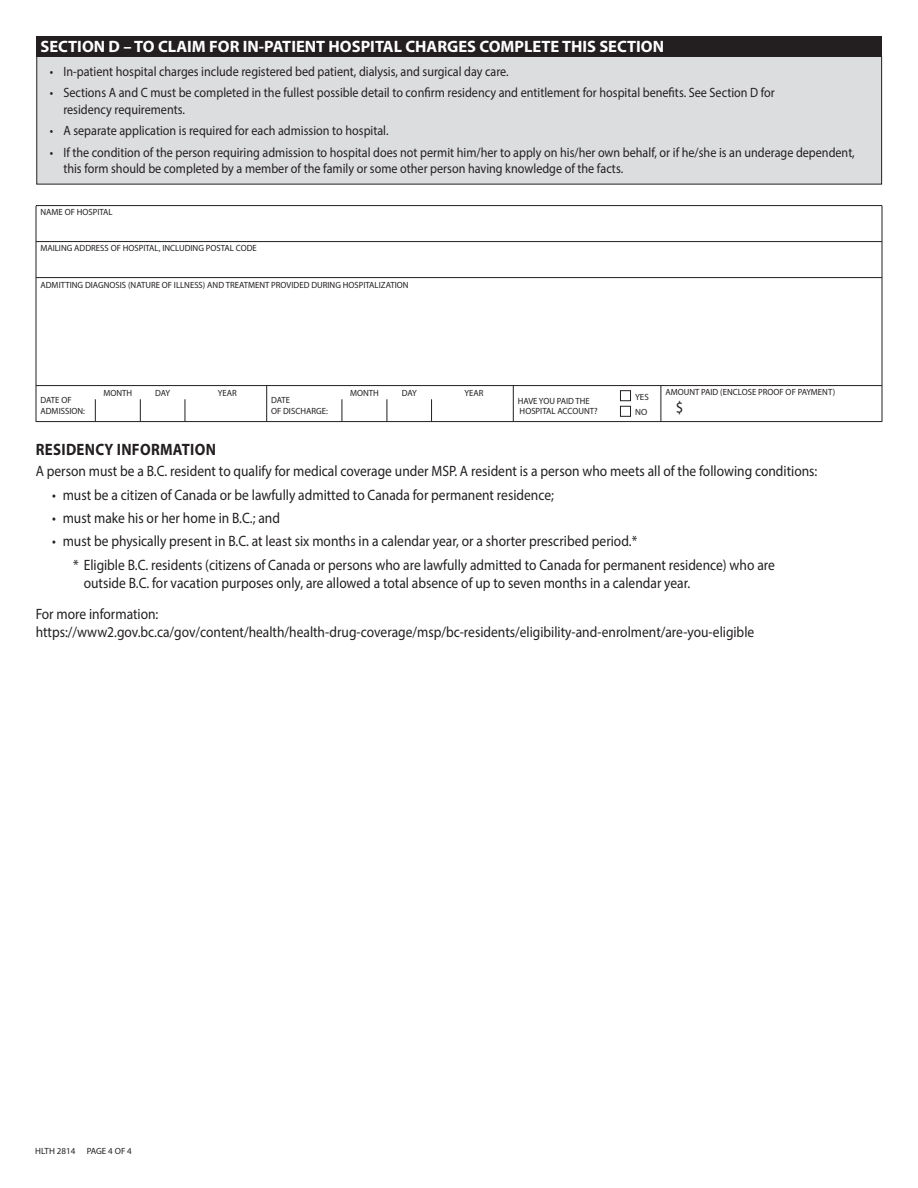
<style>
.page{position:relative;width:918px;height:1188px;background:#fff}
.page>*{position:absolute;margin:0;border:0;box-sizing:border-box;transform-origin:0 0}
.t1{font:700 16.5px "Myriad Pro";color:#fff}
.t2{font:700 16.5px "Myriad Pro";letter-spacing:.02em;color:#231f20;scale:.9 1}
.t3{font:16.5px "Myriad Pro";color:#231f20;scale:.9 1}
.t4{font:15px/18px "Myriad Pro";color:#231f20;scale:.9 1}
.t5{font:13.5px/16.2px "Myriad Pro";color:#231f20;scale:.9 1}
.t6{font:9px/10.8px "Myriad Pro";color:#231f20}
</style>
<div class="page">
<div style="left:37px;top:56px;width:845px;height:128px;background:#dcdddf"></div>
<div style="left:36px;top:36px;width:846px;height:21px;background:#231f20"></div>
<hr style="left:36px;top:205px;width:846px;height:1px;background:#231f20">
<hr style="left:36px;top:241px;width:846px;height:1px;background:#231f20">
<hr style="left:36px;top:277px;width:846px;height:1px;background:#231f20">
<hr style="left:36px;top:385px;width:846px;height:1px;background:#231f20">
<hr style="left:36px;top:421px;width:846px;height:1px;background:#231f20">
<svg style="left:342px;top:399px;width:1px;height:23px"></svg>
<svg style="left:387px;top:399px;width:1px;height:23px"></svg>
<svg style="left:431px;top:399px;width:1px;height:22px"></svg>
<hr style="left:513px;top:386px;width:1px;height:36px;background:#231f20">
<svg style="left:95px;top:399px;width:1px;height:22px"></svg>
<svg style="left:140px;top:399px;width:1px;height:22px"></svg>
<svg style="left:185px;top:399px;width:1px;height:22px"></svg>
<hr style="left:266px;top:386px;width:1px;height:36px;background:#231f20">
<div style="left:620px;top:390px;width:11px;height:11px;border:1px solid #231f20"></div>
<div style="left:620px;top:406px;width:11px;height:11px;border:1px solid #231f20"></div>
<hr style="left:36px;top:206px;width:1px;height:216px;background:#231f20">
<hr style="left:882px;top:206px;width:1px;height:216px;background:#231f20">
<hr style="left:661px;top:386px;width:1px;height:36px;background:#231f20">
<p class="t1" style="left:40px;top:36px;width:625px">SECTION D – TO CLAIM FOR IN-PATIENT HOSPITAL CHARGES COMPLETE THIS SECTION</p>
<p class="t5" style="left:50px;top:63px;width:511px">• In-patient hospital charges include registered bed patient, dialysis, and surgical day care.</p>
<p class="t5" style="left:63px;top:85px;width:792px;text-indent:-14px">• Sections A and C must be completed in the fullest possible detail to confirm residency and entitlement for hospital benefits. See Section D for residency requirements.</p>
<p class="t5" style="left:50px;top:122px;width:378px">• A separate application is required for each admission to hospital.</p>
<p class="t5" style="left:63px;top:144px;width:881px;text-indent:-14px">• If the condition of the person requiring admission to hospital does not permit him/her to apply on his/her own behalf, or if he/she is an underage dependent, this form should be completed by a member of the family or some other person having knowledge of the facts.</p>
<p class="t6" style="left:40px;top:207px;width:74px">NAME OF HOSPITAL</p>
<p class="t6" style="left:40px;top:243px;width:218px">MAILING ADDRESS OF HOSPITAL, INCLUDING POSTAL CODE</p>
<p class="t6" style="left:40px;top:279px;width:370px">ADMITTING DIAGNOSIS (NATURE OF ILLNESS) AND TREATMENT PROVIDED DURING HOSPITALIZATION</p>
<p class="t6" style="left:40px;top:394px;width:33px">DATE OF</p>
<p class="t6" style="left:40px;top:405px;width:46px">ADMISSION:</p>
<p class="t6" style="left:103px;top:387px;width:30px">MONTH</p>
<p class="t6" style="left:155px;top:387px;width:17px">DAY</p>
<p class="t6" style="left:218px;top:387px;width:20px">YEAR</p>
<p class="t6" style="left:271px;top:394px;width:20px">DATE</p>
<p class="t6" style="left:271px;top:405px;width:58px">OF DISCHARGE:</p>
<p class="t6" style="left:350px;top:387px;width:30px">MONTH</p>
<p class="t6" style="left:402px;top:387px;width:17px">DAY</p>
<p class="t6" style="left:464px;top:387px;width:20px">YEAR</p>
<p class="t6" style="left:518px;top:395px;width:81px">HAVE YOU PAID THE<br>HOSPITAL ACCOUNT?</p>
<p class="t6" style="left:635px;top:391px;width:15px">YES</p>
<p class="t6" style="left:635px;top:407px;width:14px">NO</p>
<p class="t6" style="left:665px;top:387px;width:171px">AMOUNT PAID (ENCLOSE PROOF OF PAYMENT)</p>
<p class="t3" style="left:676px;top:397px;width:10px">$</p>
<p class="t2" style="left:36px;top:439px;width:202px">RESIDENCY INFORMATION</p>
<p class="t4" style="left:36px;top:462px;width:870px">A person must be a B.C. resident to qualify for medical coverage under MSP. A resident is a person who meets all of the following conditions:</p>
<p class="t4" style="left:52px;top:485px;width:559px">• must be a citizen of Canada or be lawfully admitted to Canada for permanent residence;</p>
<p class="t4" style="left:52px;top:509px;width:255px">• must make his or her home in B.C.; and</p>
<p class="t4" style="left:52px;top:532px;width:652px">• must be physically present in B.C. at least six months in a calendar year, or a shorter prescribed period.*</p>
<p class="t4" style="left:84px;top:556px;width:770px;text-indent:-10px">* Eligible B.C. residents (citizens of Canada or persons who are lawfully admitted to Canada for permanent residence) who are outside B.C. for vacation purposes only, are allowed a total absence of up to seven months in a calendar year.</p>
<p class="t4" style="left:36px;top:605px;width:138px">For more information:</p>
<p class="t4" style="left:36px;top:623px;width:800px">https://www2.gov.bc.ca/gov/content/health/health-drug-coverage/msp/bc-residents/eligibility-and-enrolment/are-you-eligible</p>
<p class="t6" style="left:35px;top:1146px;width:42px">HLTH 2814</p>
<p class="t6" style="left:87px;top:1146px;width:47px">PAGE 4 OF 4</p>
</div>
